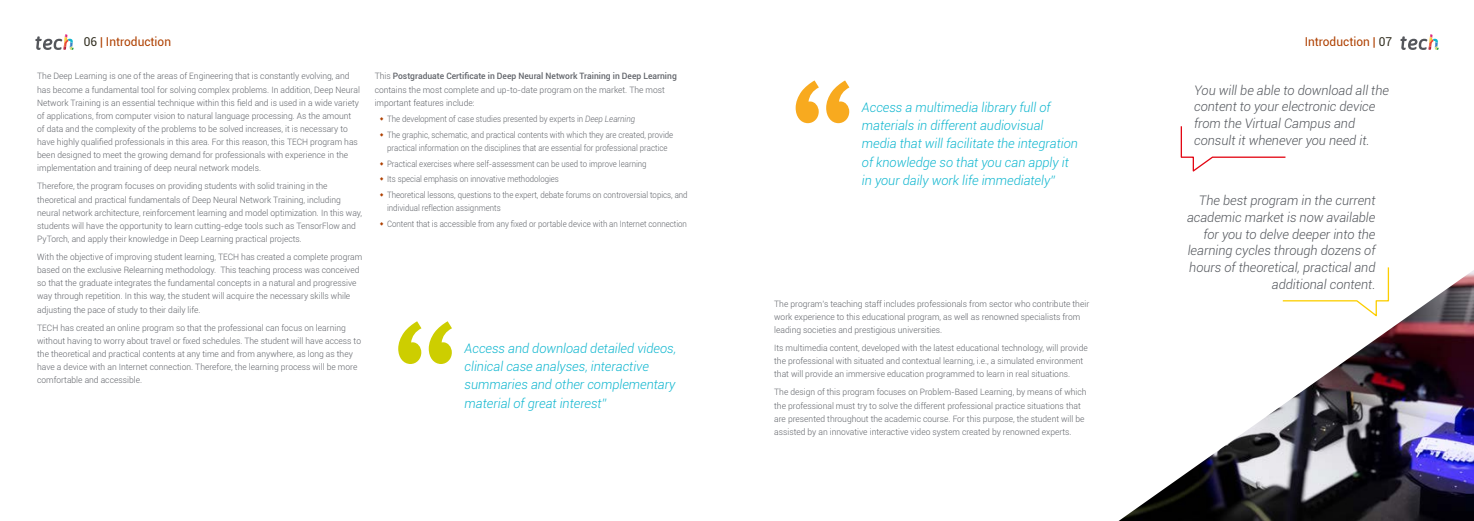
<style>
.page{position:relative;width:1474px;height:521px;background:#fff}
.page>*{position:absolute;margin:0;border:0;box-sizing:border-box;transform-origin:0 0}
.t1{font:italic 300 13.12px/18.4px "Roboto";color:#0fb6cf}
.t2{font:italic 300 13.12px/16.6px "Roboto";color:#52555b;text-align:right}
.t3{font:12.25px "Roboto";color:#ae4000}
.t4{font:300 8.75px/13.1px "Roboto";color:#61646a}
.t5{font:300 8.75px/15.6px "Roboto";color:#61646a;scale:.9 1}
.s1{color:#312e20}
.s2{font-weight:500}
.s3{font-style:italic}
</style>
<div class="page">
<svg style="left:398px;top:321px;width:54px;height:43px"></svg>
<svg style="left:795px;top:80px;width:54px;height:43px"></svg>
<svg style="left:1180px;top:126px;width:106px;height:46px"></svg>
<svg style="left:1400px;top:34px;width:38px;height:16px"></svg>
<svg style="left:35px;top:34px;width:39px;height:16px"></svg>
<img style="left:1118px;top:270px;width:355px;height:251px">
<h2 class="t3" style="left:84px;top:33px;width:89px"><span class="s1">06</span> | Introduction</h2>
<h2 class="t3" style="left:1304px;top:33px;width:89px">Introduction | <span class="s1">07</span></h2>
<p class="t4" style="left:37px;top:69px;width:324px">The Deep Learning is one of the areas of Engineering that is constantly evolving, and has become a fundamental tool for solving complex problems. In addition, Deep Neural Network Training is an essential technique within this field and is used in a wide variety of applications, from computer vision to natural language processing. As the amount of data and the complexity of the problems to be solved increases, it is necessary to have highly qualified professionals in this area. For this reason, this TECH program has been designed to meet the growing demand for professionals with experience in the implementation and training of deep neural network models.</p>
<p class="t4" style="left:37px;top:179px;width:326px">Therefore, the program focuses on providing students with solid training in the theoretical and practical fundamentals of Deep Neural Network Training, including neural network architecture, reinforcement learning and model optimization. In this way, students will have the opportunity to learn cutting-edge tools such as TensorFlow and PyTorch, and apply their knowledge in Deep Learning practical projects.</p>
<p class="t4" style="left:37px;top:250px;width:327px">With the objective of improving student learning, TECH has created a complete program based on the exclusive Relearning methodology. This teaching process was conceived so that the graduate integrates the fundamental concepts in a natural and progressive way through repetition. In this way, the student will acquire the necessary skills while adjusting the pace of study to their daily life.</p>
<p class="t4" style="left:37px;top:321px;width:325px">TECH has created an online program so that the professional can focus on learning without having to worry about travel or fixed schedules. The student will have access to the theoretical and practical contents at any time and from anywhere, as long as they have a device with an Internet connection. Therefore, the learning process will be more comfortable and accessible.</p>
<p class="t4" style="left:375px;top:69px;width:303px">This <span class="s2">Postgraduate Certificate in Deep Neural Network Training in Deep Learning </span>contains the most complete and up-to-date program on the market. The most important features include:</p>
<p class="t5" style="left:387px;top:111px;width:319px">The development of case studies presented by experts in <span class="s3">Deep Learning<br></span>The graphic, schematic, and practical contents with which they are created, provide</p>
<p class="t5" style="left:387px;top:140px;width:335px">practical information on the disciplines that are essential for professional practice Practical exercises where self-assessment can be used to improve learning<br>Its special emphasis on innovative methodologies<br>Theoretical lessons, questions to the expert, debate forums on controversial topics, and</p>
<p class="t5" style="left:387px;top:200px;width:335px">individual reflection assignments<br>Content that is accessible from any fixed or portable device with an Internet connection</p>
<h1 class="t2" style="left:1194px;top:81px;width:196px;text-align:left">You will be able to download all the content to your electronic device from the Virtual Campus and consult it whenever you need it.</h1>
<h1 class="t1" style="left:862px;top:97px;width:217px">Access a multimedia library full of materials in different audiovisual media that will facilitate the integration of knowledge so that you can apply it in your daily work life immediately”</h1>
<h1 class="t2" style="left:1186px;top:192px;width:190px">The best program in the current academic market is now available for you to delve deeper into the learning cycles through dozens of hours of theoretical, practical and additional content.</h1>
<p class="t4" style="left:774px;top:297px;width:316px">The program’s teaching staff includes professionals from sector who contribute their work experience to this educational program, as well as renowned specialists from leading societies and prestigious universities.</p>
<p class="t4" style="left:774px;top:341px;width:315px">Its multimedia content, developed with the latest educational technology, will provide the professional with situated and contextual learning, i.e., a simulated environment that will provide an immersive education programmed to learn in real situations.</p>
<p class="t4" style="left:774px;top:385px;width:314px">The design of this program focuses on Problem-Based Learning, by means of which the professional must try to solve the different professional practice situations that are presented throughout the academic course. For this purpose, the student will be assisted by an innovative interactive video system created by renowned experts.</p>
<h1 class="t1" style="left:464px;top:338px;width:213px">Access and download detailed videos, clinical case analyses, interactive summaries and other complementary material of great interest”</h1>
</div>
